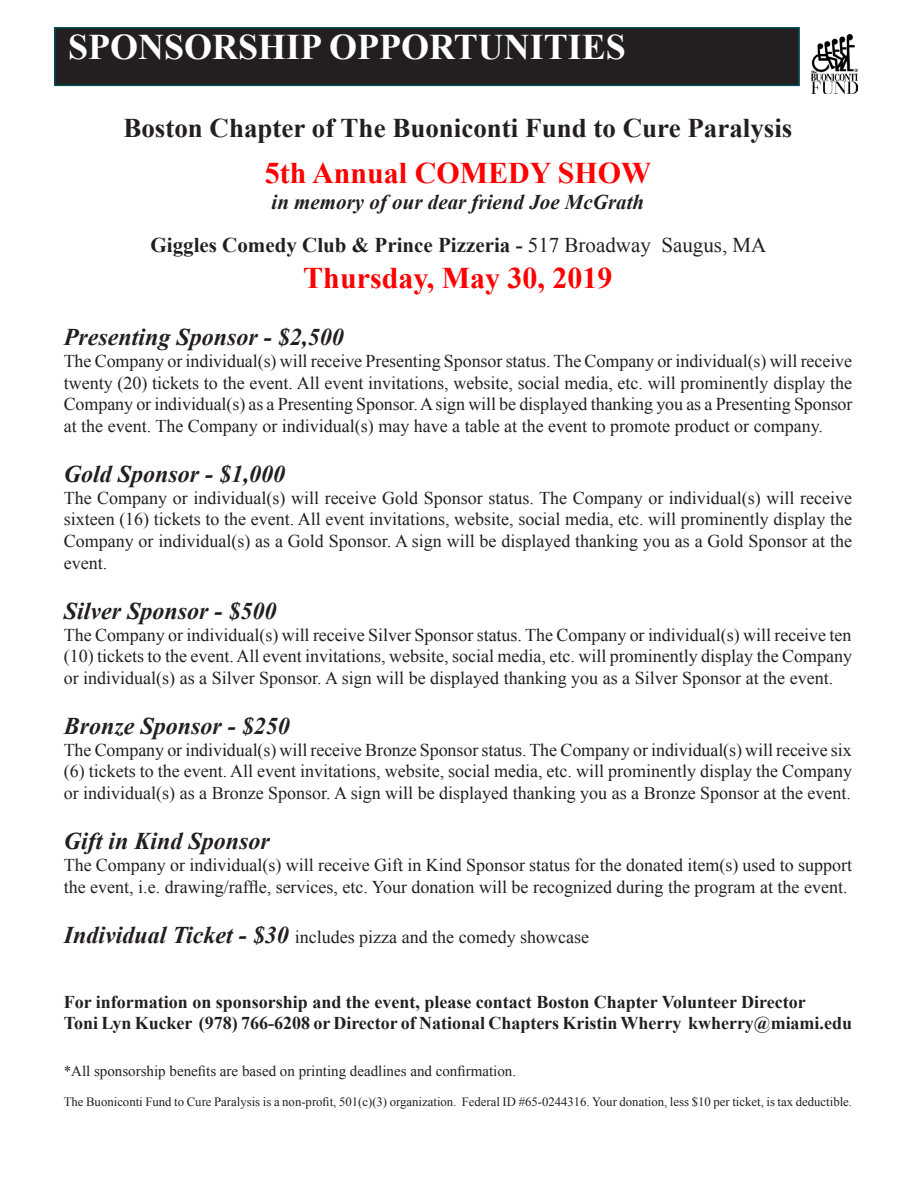
<style>
.page{position:relative;width:918px;height:1188px;background:#fff}
.page>*{position:absolute;margin:0;border:0;box-sizing:border-box;transform-origin:0 0}
.t1{font:700 36px "Times New Roman";color:#fff}
.Headline{font:700 30px "Times New Roman";color:#f00}
.Headline-2{font:700 27px "Times New Roman";color:#231f20}
.t2{font:italic 700 24px "Times New Roman";color:#231f20}
.Headline-3{font:700 21px "Times New Roman";color:#231f20}
.Headline-4{font:italic 700 21px "Times New Roman";color:#231f20}
.t3{font:18px/21.6px "Times New Roman";color:#231f20;text-align:justify}
.t4{font:700 18px "Times New Roman";color:#231f20}
.t5{font:15px "Times New Roman";color:#231f20}
.t6{font:12.75px "Times New Roman";color:#231f20}
.s1{font-weight:400}
.s2{font-weight:700;font-style:italic;font-size:24px}
</style>
<div class="page">
<img style="left:811px;top:35px;width:47px;height:59px">
<div style="left:55px;top:28px;width:744px;height:57px;background:#231f20"></div>
<div style="left:54px;top:27px;width:746px;height:59px;border:2px solid #004e57"></div>
<p class="t1" style="left:68px;top:22px;width:559px">SPONSORSHIP OPPORTUNITIES</p>
<p class="Headline-2" style="left:123px;top:109px;width:671px">Boston Chapter of The Buoniconti Fund to Cure Paralysis</p>
<p class="Headline" style="left:265px;top:153px;width:388px">5th Annual COMEDY SHOW</p>
<p class="Headline-4" style="left:272px;top:187px;width:374px">in memory of our dear friend Joe McGrath</p>
<p class="Headline-3" style="left:151px;top:230px;width:617px">Giggles Comedy Club &amp; Prince Pizzeria - <span class="s1">517 Broadway Saugus, MA</span></p>
<p class="Headline" style="left:303px;top:257px;width:311px">Thursday, May 30, 2019</p>
<p class="t2" style="left:64px;top:321px;width:282px">Presenting Sponsor - $2,500</p>
<p class="t3" style="left:64px;top:350px;width:790px">The Company or individual(s) will receive Presenting Sponsor status. The Company or individual(s) will receive twenty (20) tickets to the event. All event invitations, website, social media, etc. will prominently display the Company or individual(s) as a Presenting Sponsor. A sign will be displayed thanking you as a Presenting Sponsor at the event. The Company or individual(s) may have a table at the event to promote product or company.</p>
<p class="t2" style="left:64px;top:457px;width:223px">Gold Sponsor - $1,000</p>
<p class="t3" style="left:64px;top:487px;width:790px">The Company or individual(s) will receive Gold Sponsor status. The Company or individual(s) will receive sixteen (16) tickets to the event. All event invitations, website, social media, etc. will prominently display the Company or individual(s) as a Gold Sponsor. A sign will be displayed thanking you as a Gold Sponsor at the event.</p>
<p class="t2" style="left:64px;top:594px;width:214px">Silver Sponsor - $500</p>
<p class="t3" style="left:64px;top:624px;width:790px">The Company or individual(s) will receive Silver Sponsor status. The Company or individual(s) will receive ten (10) tickets to the event. All event invitations, website, social media, etc. will prominently display the Company or individual(s) as a Silver Sponsor. A sign will be displayed thanking you as a Silver Sponsor at the event.</p>
<p class="t2" style="left:64px;top:709px;width:228px">Bronze Sponsor - $250</p>
<p class="t3" style="left:64px;top:739px;width:790px">The Company or individual(s) will receive Bronze Sponsor status. The Company or individual(s) will receive six (6) tickets to the event. All event invitations, website, social media, etc. will prominently display the Company or individual(s) as a Bronze Sponsor. A sign will be displayed thanking you as a Bronze Sponsor at the event.</p>
<p class="t2" style="left:64px;top:825px;width:208px">Gift in Kind Sponsor</p>
<p class="t3" style="left:64px;top:854px;width:790px">The Company or individual(s) will receive Gift in Kind Sponsor status for the donated item(s) used to support the event, i.e. drawing/raffle, services, etc. Your donation will be recognized during the program at the event.</p>
<p class="t3" style="left:64px;top:926px;width:527px"><span class="s2">Individual Ticket - $30</span> includes pizza and the comedy showcase</p>
<p class="t4" style="left:64px;top:989px;width:744px">For information on sponsorship and the event, please contact Boston Chapter Volunteer Director</p>
<p class="t4" style="left:64px;top:1011px;width:790px">Toni Lyn Kucker (978) 766-6208 or Director of National Chapters Kristin Wherry kwherry@miami.edu</p>
<p class="t5" style="left:64px;top:1061px;width:454px">*All sponsorship benefits are based on printing deadlines and confirmation.</p>
<p class="t6" style="left:64px;top:1093px;width:790px">The Buoniconti Fund to Cure Paralysis is a non-profit, 501(c)(3) organization. Federal ID #65-0244316. Your donation, less $10 per ticket, is tax deductible.</p>
</div>
